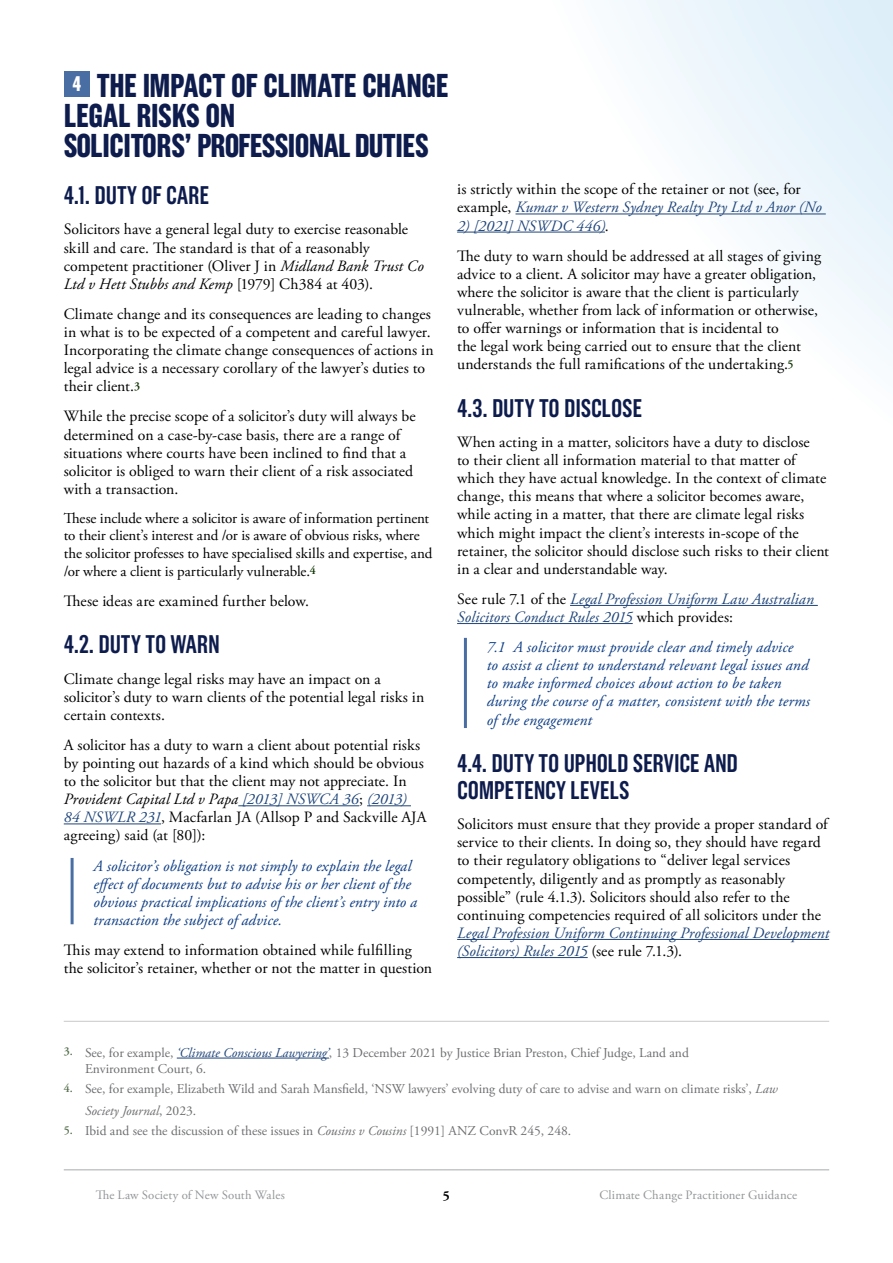
<style>
.page{position:relative;width:893px;height:1263px;background:#fff}
.page>*{position:absolute;margin:0;border:0;box-sizing:border-box;transform-origin:0 0}
.t1{font:700 33px/30px "Grotzec Head Condensed";letter-spacing:-.015em;color:#0d1c4d}
.t2{font:600 25.5px/27px "Grotzec Head Condensed";letter-spacing:-.01em;color:#0d1c4d}
.t3{font:15.75px/18.1px "Adobe Garamond Pro";letter-spacing:.005em;color:#000}
.t4{font:italic 15.75px/18.1px "Adobe Garamond Pro";letter-spacing:.01em;color:#0d3d85}
.t5{font:italic 15.75px/18.1px "Adobe Garamond Pro";letter-spacing:.005em;color:#1f457a}
.t6{font:15px/17.5px "Adobe Garamond Pro";letter-spacing:-.005em;color:#000}
.t7{font:13.5px/16.2px "Adobe Garamond Pro";color:#6d6e71}
.t8{font:700 13.5px "Adobe Garamond Pro";color:#000}
.t9{font:12.75px "Adobe Garamond Pro";letter-spacing:.015em;color:#939598}
.s1{font-style:italic}
.s2{font-weight:600;font-size:12px;color:#0d3200}
.s3{font-style:italic;color:#1f457a}
.s4{font-style:normal;color:#000}
.s5{font-weight:600;font-size:12px;color:#566f4d}
</style>
<div class="page">
<svg style="left:367px;top:0;width:526px;height:807px"></svg>
<hr style="left:64px;top:1169px;width:765px;height:1px;background:#a7a9ac">
<hr style="left:177px;top:1058px;width:152px;height:1px;background:#1f457a">
<hr style="left:64px;top:1021px;width:765px;height:1px;background:#c7c8ca">
<hr style="left:238px;top:805px;width:121px;height:1px;background:#1f457a">
<hr style="left:367px;top:805px;width:44px;height:1px;background:#1f457a">
<hr style="left:64px;top:823px;width:97px;height:1px;background:#1f457a">
<div style="left:64px;top:71px;width:26px;height:26px;background:#496ea3"></div>
<hr style="left:71px;top:858px;width:3px;height:66px;background:#496ea3">
<hr style="left:515px;top:214px;width:311px;height:1px;background:#1f457a">
<hr style="left:457px;top:232px;width:148px;height:1px;background:#1f457a">
<hr style="left:570px;top:605px;width:248px;height:1px;background:#1f457a">
<hr style="left:457px;top:623px;width:176px;height:1px;background:#1f457a">
<hr style="left:457px;top:939px;width:372px;height:1px;background:#1f457a">
<hr style="left:457px;top:957px;width:131px;height:1px;background:#1f457a">
<hr style="left:464px;top:638px;width:3px;height:90px;background:#496ea3">
<h1 class="t1" style="left:64px;top:70px;width:386px"><sup>4</sup> THE IMPACT OF CLIMATE CHANGE<br>LEGAL RISKS ON<br>SOLICITORS’ PROFESSIONAL DUTIES</h1>
<h2 class="t2" style="left:64px;top:181px;width:147px">4.1. DUTY OF CARE</h2>
<p class="t3" style="left:64px;top:221px;width:361px">Solicitors have a general legal duty to exercise reasonable skill and care. The standard is that of a reasonably competent practitioner (Oliver J in <span class="s1">Midland Bank Trust Co Ltd v Hett Stubbs and Kemp</span> [1979] Ch384 at 403).</p>
<p class="t3" style="left:64px;top:305px;width:371px">Climate change and its consequences are leading to changes in what is to be expected of a competent and careful lawyer.<br>Incorporating the climate change consequences of actions in legal advice is a necessary corollary of the lawyer’s duties to their client.<span class="s2">3</span></p>
<p class="t3" style="left:64px;top:408px;width:353px">While the precise scope of a solicitor’s duty will always be determined on a case-by-case basis, there are a range of situations where courts have been inclined to find that a solicitor is obliged to warn their client of a risk associated with a transaction.</p>
<p class="t6" style="left:64px;top:510px;width:370px">These include where a solicitor is aware of information pertinent to their client’s interest and /or is aware of obvious risks, where the solicitor professes to have specialised skills and expertise, and /or where a client is particularly vulnerable.<span class="s2">4</span></p>
<p class="t3" style="left:64px;top:592px;width:247px">These ideas are examined further below.</p>
<h2 class="t2" style="left:64px;top:631px;width:158px">4.2. DUTY TO WARN</h2>
<p class="t3" style="left:64px;top:670px;width:362px">Climate change legal risks may have an impact on a solicitor’s duty to warn clients of the potential legal risks in certain contexts.</p>
<p class="t3" style="left:64px;top:736px;width:364px">A solicitor has a duty to warn a client about potential risks by pointing out hazards of a kind which should be obvious to the solicitor but that the client may not appreciate. In <span class="s1">Provident Capital Ltd v Papa</span> <span class="s3">[2013] NSWCA 36</span>; <span class="s3">(2013)<br>84 NSWLR 231</span>, Macfarlan JA (Allsop P and Sackville AJA agreeing) said (at [80]):</p>
<p class="t4" style="left:94px;top:857px;width:325px">A solicitor’s obligation is not simply to explain the legal effect of documents but to advise his or her client of the obvious practical implications of the client’s entry into a transaction the subject of advice.</p>
<p class="t3" style="left:64px;top:941px;width:370px">This may extend to information obtained while fulfilling the solicitor’s retainer, whether or not the matter in question</p>
<p class="t3" style="left:457px;top:181px;width:366px">is strictly within the scope of the retainer or not (see, for example, <span class="s3">Kumar v Western Sydney Realty Pty Ltd v Anor (No</span></p>
<p class="t3" style="left:457px;top:211px;width:365px;line-height:30.2px"><span class="s3">2) [2021] NSWDC 446)</span>.<br>The duty to warn should be addressed at all stages of giving</p>
<p class="t3" style="left:457px;top:265px;width:362px">advice to a client. A solicitor may have a greater obligation, where the solicitor is aware that the client is particularly vulnerable, whether from lack of information or otherwise, to offer warnings or information that is incidental to<br>the legal work being carried out to ensure that the client understands the full ramifications of the undertaking.<span class="s2">5</span></p>
<h2 class="t2" style="left:457px;top:394px;width:187px">4.3. DUTY TO DISCLOSE</h2>
<p class="t3" style="left:457px;top:433px;width:373px">When acting in a matter, solicitors have a duty to disclose<br>to their client all information material to that matter of which they have actual knowledge. In the context of climate change, this means that where a solicitor becomes aware, while acting in a matter, that there are climate legal risks which might impact the client’s interests in-scope of the retainer, the solicitor should disclose such risks to their client in a clear and understandable way.</p>
<p class="t5" style="left:457px;top:590px;width:358px"><span class="s4">See rule 7.1 of the</span> Legal Profession Uniform Law Australian<br>Solicitors Conduct Rules 2015 <span class="s4">which provides:</span></p>
<p class="t4" style="left:487px;top:638px;width:325px">7.1 A solicitor must provide clear and timely advice<br>to assist a client to understand relevant legal issues and to make informed choices about action to be taken during the course of a matter, consistent with the terms of the engagement</p>
<h2 class="t2" style="left:457px;top:749px;width:282px">4.4. DUTY TO UPHOLD SERVICE AND<br>COMPETENCY LEVELS</h2>
<p class="t3" style="left:457px;top:816px;width:372px">Solicitors must ensure that they provide a proper standard of service to their clients. In doing so, they should have regard to their regulatory obligations to “deliver legal services competently, diligently and as promptly as reasonably possible” (rule 4.1.3). Solicitors should also refer to the continuing competencies required of all solicitors under the</p>
<p class="t5" style="left:457px;top:924px;width:374px">Legal Profession Uniform Continuing Professional Development (Solicitors) Rules 2015 <span class="s4">(see rule 7.1.3).</span></p>
<p class="t7" style="left:85px;top:1045px;width:605px;text-indent:-21px"><span class="s5">3.</span> See, for example, <span class="s3">‘Climate Conscious Lawyering’</span>, 13 December 2021 by Justice Brian Preston, Chief Judge, Land and<br>Environment Court, 6.</p>
<p class="t7" style="left:85px;top:1079px;width:694px;line-height:21.6px;text-indent:-21px"><span class="s5">4.</span> See, for example, Elizabeth Wild and Sarah Mansfield, ‘NSW lawyers’ evolving duty of care to advise and warn on climate risks’, <span class="s1">Law<br>Society Journal</span>, 2023.</p>
<p class="t7" style="left:64px;top:1123px;width:509px"><span class="s5">5.</span> Ibid and see the discussion of these issues in <span class="s1">Cousins v Cousins</span> [1991] ANZ ConvR 245, 248.</p>
<p class="t9" style="left:96px;top:1187px;width:191px">The Law Society of New South Wales</p>
<p class="t8" style="left:443px;top:1187px;width:9px">5</p>
<p class="t9" style="left:599px;top:1187px;width:199px">Climate Change Practitioner Guidance</p>
</div>
